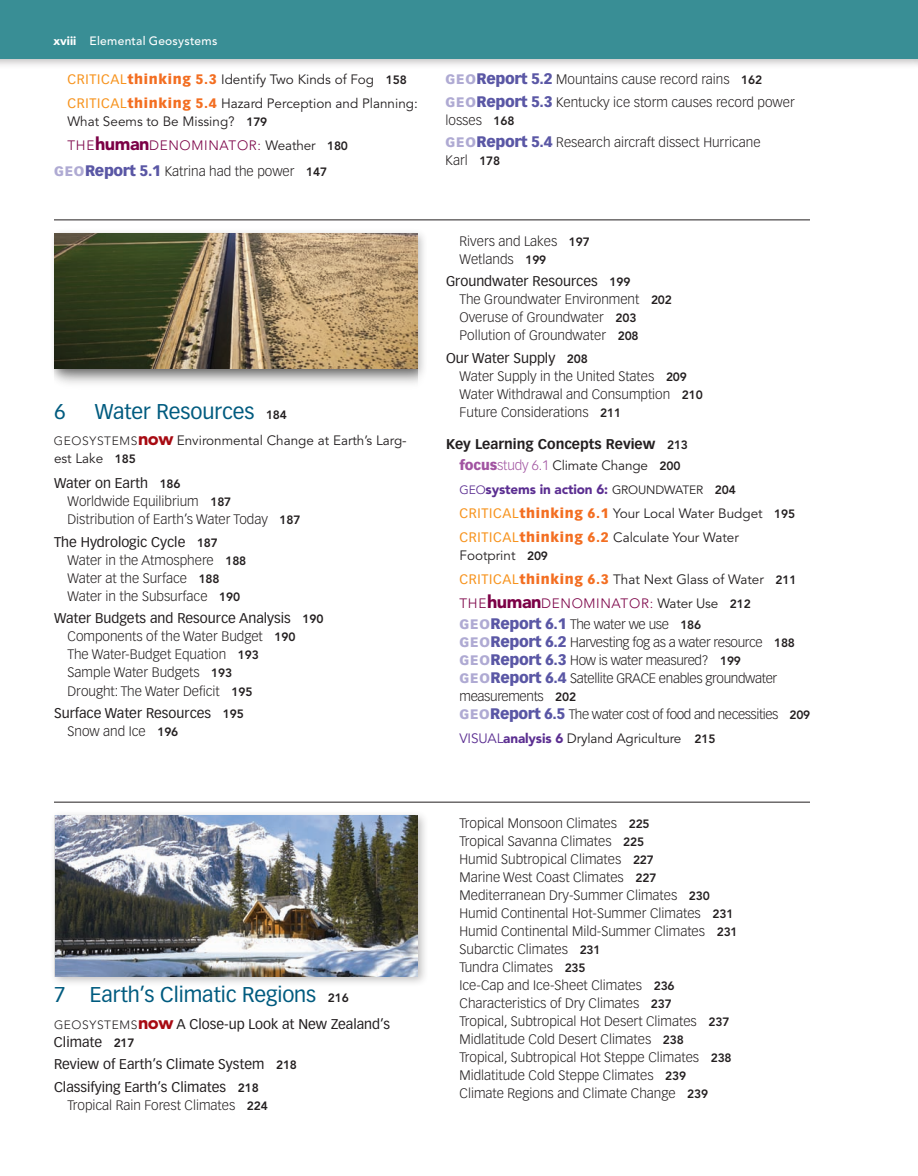
<style>
.page{position:relative;width:918px;height:1176px;background:#fff}
.page>*{position:absolute;margin:0;border:0;box-sizing:border-box;transform-origin:0 0}
.t1{font:21px "Vectora LT Std";letter-spacing:-.005em;color:#005b7f}
.t2{font:13.8px/18px "Vectora LT Std";color:#231f20}
.t3{font:700 13.8px "Vectora LT Std";color:#231f20}
.t4{font:300 13.5px/18px "Vectora LT Std";color:#231f20}
.t5{font:13.5px/24px "Avenir LT Std";color:#231f20}
.t6{font:300 13.5px/18px "Vectora LT Std";letter-spacing:-.025em;color:#231f20}
.t7{font:900 13.5px/24px "Avenir LT Std";letter-spacing:-.01em;color:#5b2e91}
.t8{font:500 12px "Avenir LT Std";letter-spacing:.02em;color:#fff}
.t9{font:12px "Avenir LT Std";color:#231f20}
.t10{font:800 12px "Avenir LT Std";color:#231f20}
.s1{font-weight:900}
.s2{font-family:"Vectora LT Std";color:#f7931d}
.s3{font-family:"Vectora LT Std";font-weight:900;color:#f36e21}
.s4{font-weight:800;font-size:12px}
.s5{font-weight:300;color:#7b0046}
.s6{font-weight:900;font-size:18px;color:#7b0046}
.s7{font-weight:900;color:#afaad3}
.s8{font-weight:900;font-size:15px;color:#5a57a5}
.s9{font-family:"Avenir LT Std";font-weight:800;font-size:12px}
.s10{font-family:"Avenir LT Std";font-weight:800;font-size:12px;color:#231f20}
.s11{font-weight:300;font-size:12px}
.s12{font-weight:900;font-size:18px;color:#a70a12}
.s13{font-family:"Avenir LT Std";font-weight:300;font-size:12px}
.s14{font-family:"Avenir LT Std";font-weight:900;font-size:18px;color:#a70a12}
.s15{font-family:"Vectora LT Std";color:#a153a1}
.s16{font-family:"Vectora LT Std";font-weight:300;color:#a153a1}
.s17{font-weight:400;color:#231f20}
.s18{font-weight:800;font-size:12px;color:#231f20}
.s19{font-weight:400;font-size:12px}
.s20{font-weight:400;font-size:12px;color:#231f20}
.s21{color:#5b2e91}
.s22{font-weight:900;color:#5b2e91}
</style>
<div class="page">
<div style="left:0;top:0;width:918px;height:70px;background:#231f20;opacity:.3"></div>
<div style="left:0;top:0;width:918px;height:58px;background:#398e95"></div>
<div style="left:49px;top:228px;width:379px;height:166px;background:#231f20;opacity:.3"></div>
<img style="left:54px;top:368px;width:363px;height:23px">
<img style="left:54px;top:233px;width:363px;height:135px">
<div style="left:49px;top:810px;width:380px;height:177px;background:#231f20;opacity:.3"></div>
<img style="left:55px;top:815px;width:363px;height:160px">
<hr style="left:54px;top:219px;width:756px;height:1px;background:#231f20">
<hr style="left:54px;top:801px;width:756px;height:1px;background:#231f20">
<p class="t8" style="left:54px;top:34px;width:165px"><span class="s1">xviii</span> Elemental Geosystems</p>
<p class="t5" style="left:68px;top:68px;width:352px"><span class="s2">critical</span><span class="s3">thinking 5.3</span> Identify Two Kinds of Fog <span class="s4">158 </span><span class="s2">critical</span><span class="s3">thinking 5.4</span> Hazard Perception and Planning:</p>
<p class="t5" style="left:68px;top:110px;width:282px">What Seems to Be M issing? <span class="s4">179<br></span><span class="s5">THE</span><span class="s6">human</span><span class="s5">D ENOM INATOR:</span> Weather <span class="s4">180</span></p>
<p class="t4" style="left:54px;top:162px;width:275px"><span class="s7">Geo</span><span class="s8">Report 5.1</span> Katrina had the power <span class="s9">147</span></p>
<p class="t1" style="left:54px;top:399px;width:13px">6</p>
<p class="t1" style="left:95px;top:399px;width:194px">Water Resources <span class="s10">184</span></p>
<p class="t5" style="left:54px;top:431px;width:354px;line-height:18px"><span class="s11">GEOSYST EMS</span> <span class="s12">now</span> Environmental Change at Earth’s Larg&shy;est Lake <span class="s4">185</span></p>
<p class="t2" style="left:54px;top:474px;width:128px">Water on Earth <span class="s9">186</span></p>
<p class="t4" style="left:68px;top:492px;width:234px">Worldwide Equilibrium <span class="s9">187<br></span>Distribution of Earth’s Water Today <span class="s9">187</span></p>
<p class="t2" style="left:54px;top:533px;width:165px">The Hydrologic Cycle <span class="s9">187</span></p>
<p class="t4" style="left:68px;top:551px;width:180px">Water in the Atmosphere <span class="s9">188<br></span>Water at the Surface <span class="s9">188<br></span>Water in the Subsurface <span class="s9">190</span></p>
<p class="t2" style="left:54px;top:609px;width:271px">Water Budgets and Resource Analysis <span class="s9">190</span></p>
<p class="t4" style="left:68px;top:627px;width:229px">Components of the Water Budget <span class="s9">190<br></span>The Water-Budget Equation <span class="s9">193<br></span>Sample Water Budgets <span class="s9">193<br></span>Drought: The Water Deficit <span class="s9">195</span></p>
<p class="t2" style="left:54px;top:704px;width:191px">Surface Water Resources <span class="s9">195</span></p>
<p class="t4" style="left:67px;top:722px;width:112px">Snow and Ice <span class="s9">196</span></p>
<p class="t1" style="left:54px;top:981px;width:296px">7 Earth’s Climatic Regions <span class="s10">216</span></p>
<p class="t2" style="left:54px;top:1014px;width:338px"><span class="s13">GEOSYST EMS</span> <span class="s14">now</span> A Close-up Look at New Zealand’s<br>Climate <span class="s9">217</span></p>
<p class="t2" style="left:54px;top:1052px;width:245px;line-height:22.5px">Review of Earth’s Climate System <span class="s9">218<br></span>Classifying Earth’s Climates <span class="s9">218</span></p>
<p class="t4" style="left:68px;top:1095px;width:202px">Tropical Rain Forest Climates <span class="s9">224</span></p>
<p class="t4" style="left:446px;top:68px;width:351px;line-height:22.5px"><span class="s7">Geo</span><span class="s8">Report 5.2</span> Mountains cause record rains <span class="s9">162<br></span><span class="s7">Geo</span><span class="s8">Report 5.3</span> Kentucky ice storm causes record power</p>
<p class="t4" style="left:445px;top:109px;width:317px;line-height:22.5px">losses <span class="s9">168<br></span><span class="s7">Geo</span><span class="s8">Report 5.4</span> Research aircraft dissect Hurricane</p>
<p class="t4" style="left:446px;top:151px;width:56px">Karl <span class="s9">178</span></p>
<p class="t4" style="left:460px;top:232px;width:132px">Rivers and Lakes <span class="s9">197<br></span>Wetlands <span class="s9">199</span></p>
<p class="t2" style="left:446px;top:272px;width:186px">Groundwater Resources <span class="s9">199</span></p>
<p class="t4" style="left:460px;top:291px;width:214px">The Groundwater Environment <span class="s9">202<br></span>Overuse of Groundwater <span class="s9">203<br></span>Pollution of Groundwater <span class="s9">208</span></p>
<p class="t2" style="left:446px;top:349px;width:143px">Our Water Supply <span class="s9">208</span></p>
<p class="t4" style="left:460px;top:367px;width:245px">Water Supply in the United States <span class="s9">209<br></span>Water Withdrawal and Consumption <span class="s9">210<br></span>Future Considerations <span class="s9">211</span></p>
<p class="t3" style="left:446px;top:435px;width:244px">Key Learning Concepts Review <span class="s9">213</span></p>
<p class="t7" style="left:460px;top:452px;width:223px"><span class="s15">focus</span><span class="s16">study 6.1</span> <span class="s17">Climate Change</span> <span class="s18">200<br></span><span class="s19">GEO</span>systems in action 6: <span class="s20">Grou</span></p>
<p class="t9" style="left:646px;top:482px;width:20px">ndwa</p>
<p class="t9" style="left:683px;top:482px;width:15px">ter</p>
<p class="t10" style="left:715px;top:482px;width:22px">204</p>
<p class="t5" style="left:460px;top:501px;width:337px"><span class="s2">critical</span><span class="s3">thinking 6.1</span> Your Local Water Budget <span class="s4">195 </span><span class="s2">critical</span><span class="s3">thinking 6.2</span> Calculate Your Water</p>
<p class="t5" style="left:460px;top:543px;width:338px">Footprint <span class="s4">209<br></span><span class="s2">critical</span><span class="s3">thinking 6.3</span> That Next Glass of Water <span class="s4">211<br></span><span class="s5">THE</span><span class="s6">human</span><span class="s5">D ENOM INATOR:</span> Water Use <span class="s4">212</span></p>
<p class="t6" style="left:460px;top:615px;width:352px"><span class="s7">Geo</span><span class="s8">Report 6.1</span> The water we use <span class="s9">186<br></span><span class="s7">Geo</span><span class="s8">Report 6.2</span> Harvesting fog as a water resource <span class="s9">188<br></span><span class="s7">Geo</span><span class="s8">Report 6.3</span> How is water measured? <span class="s9">199<br></span><span class="s7">Geo</span><span class="s8">Report 6.4</span> Satellite GRACE enables groundwater measurements <span class="s9">202<br></span><span class="s7">Geo</span><span class="s8">Report 6.5</span> The water cost of food and necessities <span class="s9">209</span></p>
<p class="t5" style="left:460px;top:726px;width:258px"><span class="s21">VI SUAL</span><span class="s22">analysis 6</span> Dryland Agriculture <span class="s4">215</span></p>
<p class="t4" style="left:460px;top:813px;width:280px">Tropical Monsoon Climates <span class="s9">225<br></span>Tropical Savanna Climates <span class="s9">225<br></span>Humid Subtropical Climates <span class="s9">227<br></span>Marine West Coast Climates <span class="s9">227<br></span>Mediterranean Dry-Summer Climates <span class="s9">230<br></span>Humid Continental Hot-Summer Climates <span class="s9">231<br></span>Humid Continental Mild-Summer Climates <span class="s9">231<br></span>Subarctic Climates <span class="s9">231<br></span>Tundra Climates <span class="s9">235<br></span>Ice-Cap and Ice-Sheet Climates <span class="s9">236<br></span>Characteristics of Dry Climates <span class="s9">237<br></span>Tropical, Subtropical Hot Desert Climates <span class="s9">237<br></span>Midlatitude Cold Desert Climates <span class="s9">238<br></span>Tropical, Subtropical Hot Steppe Climates <span class="s9">238<br></span>Midlatitude Cold Steppe Climates <span class="s9">239<br></span>Climate Regions and Climate Change <span class="s9">239</span></p>
</div>
